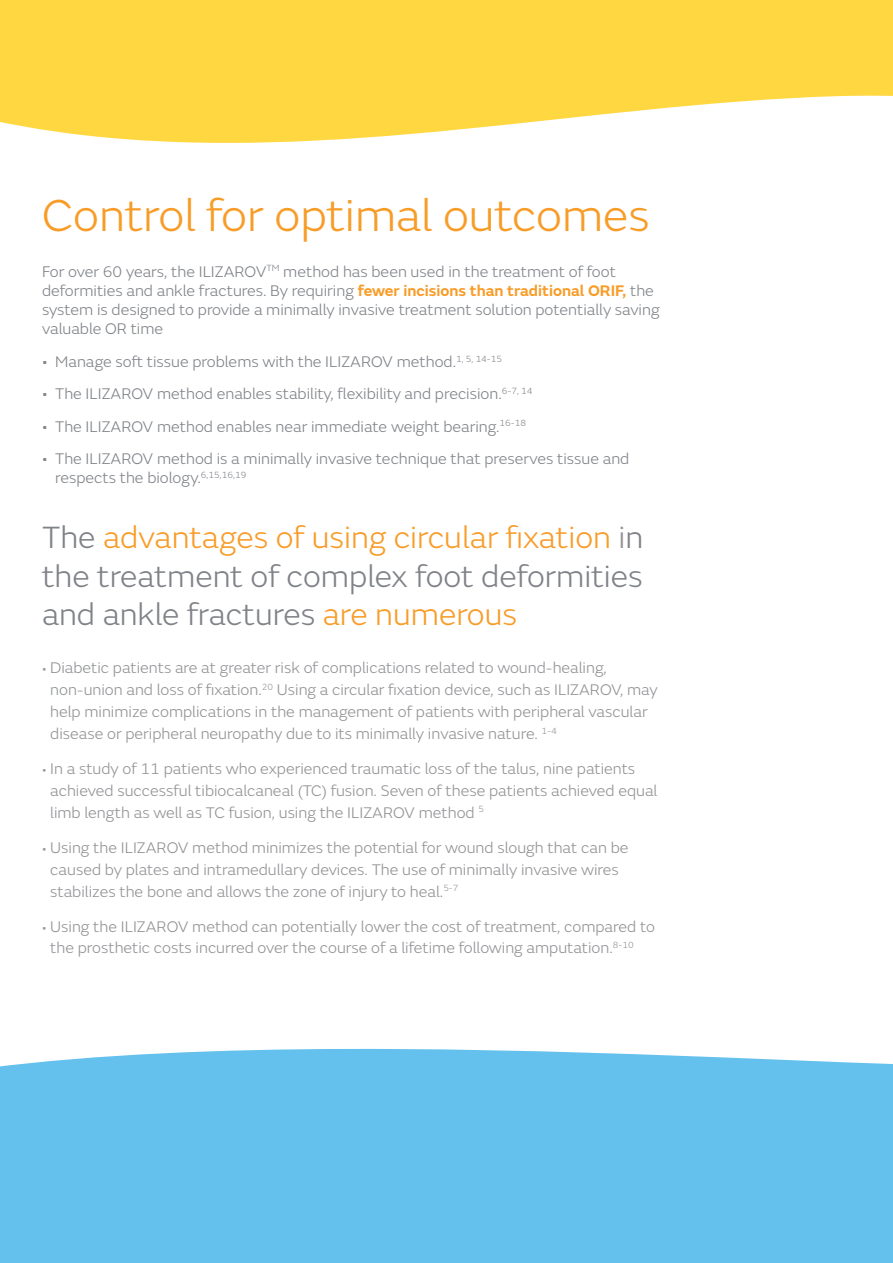
<style>
.page{position:relative;width:893px;height:1263px;background:#fff}
.page>*{position:absolute;margin:0;border:0;box-sizing:border-box;transform-origin:0 0}
.Main_Heading{font:300 46.65px "SN Emeric";color:#f89c28}
.Main_Heading_-_Small{font:300 32.1px/38.5px "SN Emeric";color:#7f8287;text-align:justify}
.Body_text{font:300 16.05px/21.9px "SN Emeric";color:#919295}
.Body_text-2{font:300 16.05px/19.2px "SN Emeric";color:#7f8287}
.s1{font-weight:600;color:#f89c28}
.s2{color:#f89c28}
.s3{color:#919295}
.s4{font-size:13.2px}
</style>
<div class="page">
<svg style="left:0;top:0;width:893px;height:143px;background:#ffdd5b"></svg>
<div style="left:0;top:1048px;width:893px;height:215px;background:#64c0ec"></div>
<p class="Main_Heading" style="left:42px;top:188px;width:609px">Control for optimal outcomes</p>
<p class="Body_text-2" style="left:42px;top:262px;width:619px">For over 60 years, the ILIZAROV<sup>TM</sup> method has been used in the treatment of foot deformities and ankle fractures. By requiring <span class="s1">fewer incisions than traditional ORIF,</span> the system is designed to provide a minimally invasive treatment solution potentially saving valuable OR time</p>
<p class="Body_text-2" style="left:42px;top:352px;width:462px">• Manage soft tissue problems with the ILIZAROV method.<sup>1,</sup> <sup>5,</sup> <sup>14-15</sup></p>
<p class="Body_text-2" style="left:42px;top:384px;width:492px">• The ILIZAROV method enables stability, flexibility and precision.<sup>6-7,</sup> <sup>14</sup></p>
<p class="Body_text-2" style="left:42px;top:417px;width:486px">• The ILIZAROV method enables near immediate weight bearing.<sup>16-18</sup></p>
<p class="Body_text-2" style="left:55px;top:449px;width:576px;text-indent:-13px">• The ILIZAROV method is a minimally invasive technique that preserves tissue and respects the biology.<sup>6,15,16,19</sup></p>
<p class="Main_Heading_-_Small" style="left:42px;top:518px;width:603px">The <span class="s2">advantages of using circular fixation</span> <span class="s3">i</span>n the treatment of complex foot deformities and ankle fractures <span class="s2">are numerous</span></p>
<p class="Body_text" style="left:50px;top:657px;width:609px;text-indent:-8px"><span class="s4">•</span> Diabetic patients are at greater risk of complications related to wound-healing, non-union and loss of fixation.<sup>20</sup> Using a circular fixation device, such as ILIZAROV, may help minimize complications in the management of patients with peripheral vascular disease or peripheral neuropathy due to its minimally invasive nature. <sup>1-4</sup></p>
<p class="Body_text" style="left:50px;top:757px;width:609px;text-indent:-8px"><span class="s4">•</span> In a study of 11 patients who experienced traumatic loss of the talus, nine patients achieved successful tibiocalcaneal (TC) fusion. Seven of these patients achieved equal limb length as well as TC fusion, using the ILIZAROV method <sup>5</sup></p>
<p class="Body_text" style="left:50px;top:836px;width:580px;text-indent:-8px"><span class="s4">•</span> Using the ILIZAROV method minimizes the potential for wound slough that can be caused by plates and intramedullary devices. The use of minimally invasive wires stabilizes the bone and allows the zone of injury to heal.<sup>5-7</sup></p>
<p class="Body_text" style="left:50px;top:915px;width:606px;text-indent:-8px"><span class="s4">•</span> Using the ILIZAROV method can potentially lower the cost of treatment, compared to the prosthetic costs incurred over the course of a lifetime following amputation.<sup>8-10</sup></p>
</div>
